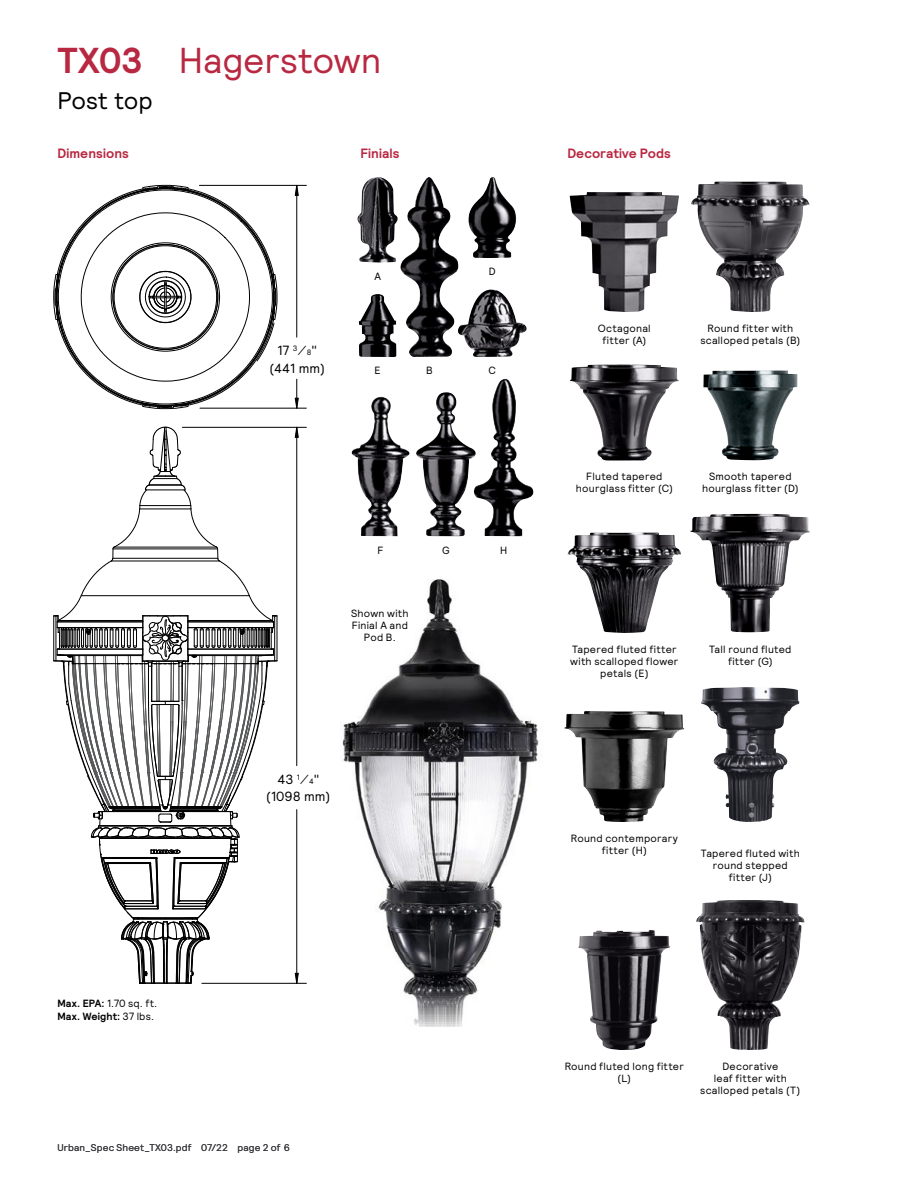
<style>
.page{position:relative;width:918px;height:1188px;background:#fff}
.page>*{position:absolute;margin:0;border:0;box-sizing:border-box;transform-origin:0 0}
.t1{font:36px "Signify Relative";letter-spacing:-.005em;color:#b82841}
.t2{font:24px "Signify Relative";letter-spacing:-.005em;color:#000}
.t3{font:700 13.5px "Signify Relative";letter-spacing:.005em;color:#b82841}
.t4{font:13.35px/17.1px "Signify Relative";color:#000;text-align:center}
.t5{font:10.5px/12px "Signify Relative";letter-spacing:.025em;color:#000;text-align:center}
.t6{font:700 10.5px/13.5px "Signify Relative";letter-spacing:.015em;color:#000}
.t7{font:9.75px "Signify Relative";letter-spacing:.015em;color:#3c3c41}
.s1{font-weight:700}
.s2{font-size:7.8px}
.s3{font-weight:400}
</style>
<div class="page">
<hr style="left:53px;top:616px;width:1px;height:45px;background:#000">
<hr style="left:277px;top:616px;width:1px;height:45px;background:#000">
<hr style="left:182px;top:427px;width:124px;height:1px;background:#000">
<hr style="left:202px;top:983px;width:104px;height:1px;background:#000">
<hr style="left:296px;top:427px;width:1px;height:339px;background:#000">
<hr style="left:296px;top:810px;width:1px;height:173px;background:#000">
<svg style="left:294px;top:972px;width:5px;height:12px"></svg>
<svg style="left:53px;top:184px;width:225px;height:226px"></svg>
<svg style="left:294px;top:426px;width:5px;height:12px"></svg>
<hr style="left:199px;top:185px;width:107px;height:1px;background:#000">
<hr style="left:200px;top:408px;width:106px;height:1px;background:#000">
<hr style="left:296px;top:185px;width:1px;height:152px;background:#000">
<svg style="left:294px;top:379px;width:5px;height:30px"></svg>
<svg style="left:294px;top:184px;width:5px;height:12px"></svg>
<svg style="left:54px;top:426px;width:223px;height:558px"></svg>
<img style="left:351px;top:397px;width:59px;height:139px">
<img style="left:416px;top:392px;width:56px;height:144px">
<img style="left:472px;top:379px;width:62px;height:157px">
<img style="left:357px;top:177px;width:41px;height:85px">
<img style="left:400px;top:177px;width:58px;height:180px">
<img style="left:468px;top:177px;width:49px;height:81px">
<img style="left:359px;top:294px;width:37px;height:63px">
<img style="left:458px;top:290px;width:69px;height:67px">
<img style="left:570px;top:192px;width:109px;height:120px">
<img style="left:691px;top:182px;width:119px;height:130px">
<img style="left:570px;top:364px;width:109px;height:96px">
<img style="left:703px;top:370px;width:94px;height:90px">
<img style="left:568px;top:533px;width:113px;height:100px">
<img style="left:690px;top:514px;width:120px;height:118px">
<img style="left:565px;top:711px;width:119px;height:111px">
<img style="left:701px;top:687px;width:87px;height:135px">
<img style="left:578px;top:930px;width:93px;height:120px">
<img style="left:696px;top:900px;width:109px;height:150px">
<img style="left:342px;top:579px;width:197px;height:448px">
<h1 class="t1" style="left:57px;top:37px;width:325px"><span class="s1">TX03</span> Hagerstown</h1>
<h2 class="t2" style="left:57px;top:85px;width:97px">Post top</h2>
<p class="t3" style="left:57px;top:144px;width:73px">Dimensions</p>
<p class="t3" style="left:360px;top:144px;width:41px">Finials</p>
<p class="t3" style="left:567px;top:144px;width:105px">Decorative Pods</p>
<p class="t4" style="left:269px;top:342px;width:57px">17 <sup>3</sup>⁄<span class="s2">8</span>" (441 mm)</p>
<p class="t5" style="left:374px;top:270px;width:8px">A</p>
<p class="t5" style="left:375px;top:364px;width:8px">E</p>
<p class="t5" style="left:426px;top:364px;width:8px">B</p>
<p class="t5" style="left:489px;top:265px;width:8px">D</p>
<p class="t5" style="left:489px;top:364px;width:9px">C</p>
<p class="t5" style="left:378px;top:544px;width:8px">F</p>
<p class="t5" style="left:442px;top:544px;width:9px">G</p>
<p class="t5" style="left:351px;top:607px;width:59px">Shown with<br>Finial A and<br>Pod B.</p>
<p class="t5" style="left:500px;top:544px;width:9px">H</p>
<p class="t4" style="left:266px;top:770px;width:66px">43 <sup>1</sup>⁄<span class="s2">4</span>" (1098 mm)</p>
<p class="t6" style="left:57px;top:996px;width:101px">Max. EPA: <span class="s3">1.70 sq. ft.<br></span>Max. Weight: <span class="s3">37 lbs.</span></p>
<p class="t7" style="left:57px;top:1141px;width:172px">Urban_Spec Sheet_TX03.pdf 07/22</p>
<p class="t7" style="left:237px;top:1141px;width:54px">page 2 of 6</p>
<p class="t5" style="left:598px;top:322px;width:54px">Octagonal fitter (A)</p>
<p class="t5" style="left:700px;top:322px;width:102px">Round fitter with scalloped petals (B)</p>
<p class="t5" style="left:576px;top:470px;width:99px">Fluted tapered hourglass fitter (C)</p>
<p class="t5" style="left:702px;top:470px;width:98px">Smooth tapered hourglass fitter (D)</p>
<p class="t5" style="left:570px;top:643px;width:110px">Tapered fluted fitter with scalloped flower petals (E)</p>
<p class="t5" style="left:709px;top:643px;width:84px">Tall round fluted fitter (G)</p>
<p class="t5" style="left:571px;top:832px;width:109px">Round contemporary fitter (H)</p>
<p class="t5" style="left:701px;top:847px;width:100px">Tapered fluted with round stepped fitter (J)</p>
<p class="t5" style="left:565px;top:1060px;width:121px">Round fluted long fitter (L)</p>
<p class="t5" style="left:700px;top:1060px;width:102px">Decorative<br>leaf fitter with scalloped petals (T)</p>
</div>
